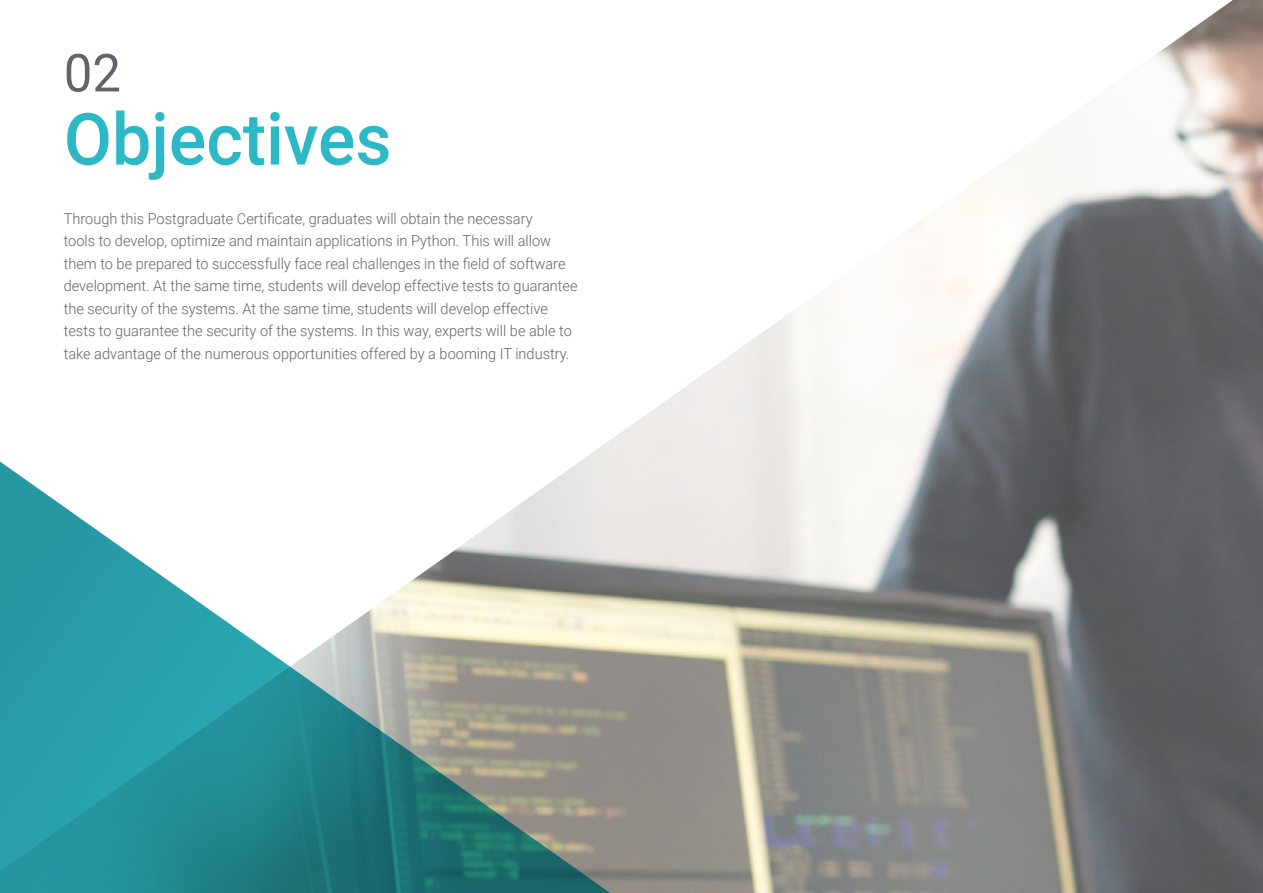
<style>
.page{position:relative;width:1263px;height:893px;background:#fff}
.page>*{position:absolute;margin:0;border:0;box-sizing:border-box;transform-origin:0 0}
.t1{font:500 72px "Roboto";color:#2db8c5}
.t2{font:52.5px "Roboto";color:#61646a}
.t3{font:300 15px/22.5px "Roboto";color:#61646a}
</style>
<div class="page">
<img style="left:602px;top:0;width:661px;height:893px">
<svg style="left:0;top:446px;width:640px;height:447px"></svg>
<h2 class="t2" style="left:64px;top:36px;width:59px">02</h2>
<h1 class="t1" style="left:64px;top:89px;width:329px">Objectives</h1>
<p class="t3" style="left:64px;top:207px;width:515px">Through this Postgraduate Certificate, graduates will obtain the necessary<br>tools to develop, optimize and maintain applications in Python. This will allow them to be prepared to successfully face real challenges in the field of software development. At the same time, students will develop effective tests to guarantee the security of the systems. At the same time, students will develop effective tests to guarantee the security of the systems. In this way, experts will be able to take advantage of the numerous opportunities offered by a booming IT industry.</p>
</div>
